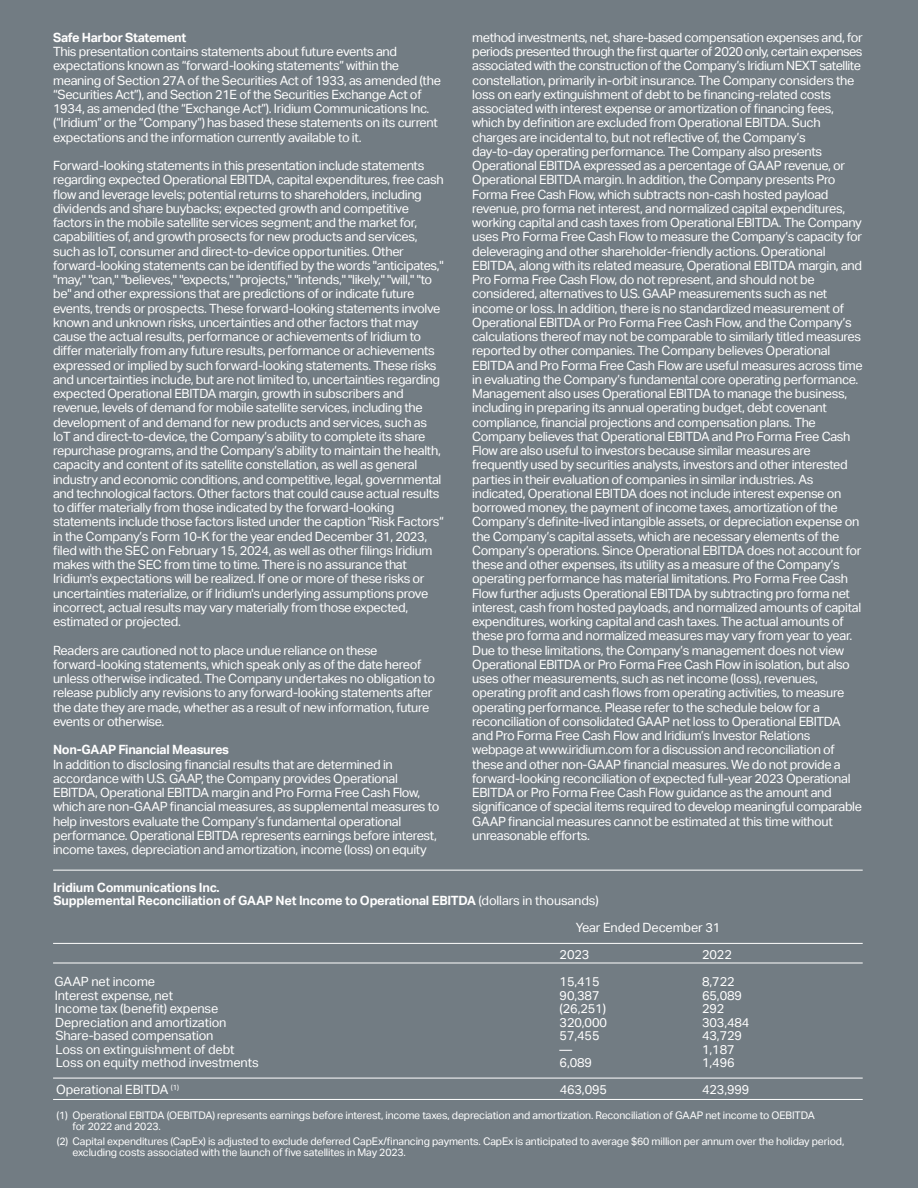
<style>
.page{position:relative;width:918px;height:1188px;background:#727c83}
.page>*{position:absolute;margin:0;border:0;box-sizing:border-box;transform-origin:0 0}
.t1{font:12.75px/14.2px "Aktiv Grotesk";letter-spacing:-.025em;color:#fff}
.t2{font:700 12.75px/13.5px "Aktiv Grotesk";letter-spacing:-.015em;color:#fff}
.t3{font:10.5px/11.2px "Aktiv Grotesk";letter-spacing:-.01em;color:#fff}
.s1{font-weight:400}
</style>
<div class="page">
<hr style="left:53px;top:943px;width:810px;height:1px;background:#fff">
<hr style="left:53px;top:870px;width:810px;height:1px;background:#fff">
<hr style="left:53px;top:963px;width:810px;height:1px;background:#fff">
<hr style="left:53px;top:1078px;width:810px;height:1px;background:#fff">
<hr style="left:53px;top:1099px;width:810px;height:1px;background:#fff">
<p class="t2" style="left:53px;top:31px;width:135px">Safe Harbor Statement</p>
<p class="t1" style="left:53px;top:44px;width:389px">This presentation contains statements about future events and expectations known as “forward-looking statements” within the meaning of Section 27A of the Securities Act of 1933, as amended (the “Securities Act”), and Section 21E of the Securities Exchange Act of 1934, as amended (the “Exchange Act”). Iridium Communications Inc. (“Iridium” or the “Company”) has based these statements on its current expectations and the information currently available to it.</p>
<p class="t1" style="left:53px;top:159px;width:392px">Forward-looking statements in this presentation include statements regarding expected Operational EBITDA, capital expenditures, free cash flow and leverage levels; potential returns to shareholders, including dividends and share buybacks; expected growth and competitive factors in the mobile satellite services segment; and the market for, capabilities of, and growth prosects for new products and services, such as IoT, consumer and direct-to-device opportunities. Other forward-looking statements can be identified by the words "anticipates," "may," "can," "believes," "expects," "projects," "intends," "likely," "will," "to be" and other expressions that are predictions of or indicate future events, trends or prospects. These forward-looking statements involve known and unknown risks, uncertainties and other factors that may cause the actual results, performance or achievements of Iridium to differ materially from any future results, performance or achievements expressed or implied by such forward-looking statements. These risks and uncertainties include, but are not limited to, uncertainties regarding expected Operational EBITDA margin, growth in subscribers and revenue, levels of demand for mobile satellite services, including the development of and demand for new products and services, such as IoT and direct-to-device, the Company’s ability to complete its share repurchase programs, and the Company’s ability to maintain the health, capacity and content of its satellite constellation, as well as general industry and economic conditions, and competitive, legal, governmental and technological factors. Other factors that could cause actual results to differ materially from those indicated by the forward-looking statements include those factors listed under the caption "Risk Factors“ in the Company’s Form 10-K for the year ended December 31, 2023, filed with the SEC on February 15, 2024, as well as other filings Iridium makes with the SEC from time to time. There is no assurance that Iridium's expectations will be realized. If one or more of these risks or uncertainties materialize, or if Iridium's underlying assumptions prove incorrect, actual results may vary materially from those expected, estimated or projected.</p>
<p class="t1" style="left:53px;top:643px;width:384px">Readers are cautioned not to place undue reliance on these forward-looking statements, which speak only as of the date hereof unless otherwise indicated. The Company undertakes no obligation to release publicly any revisions to any forward-looking statements after the date they are made, whether as a result of new information, future events or otherwise.</p>
<p class="t2" style="left:53px;top:743px;width:178px">Non-GAAP Financial Measures</p>
<p class="t1" style="left:53px;top:757px;width:388px">In addition to disclosing financial results that are determined in accordance with U.S. GAAP, the Company provides Operational EBITDA, Operational EBITDA margin and Pro Forma Free Cash Flow, which are non-GAAP financial measures, as supplemental measures to help investors evaluate the Company’s fundamental operational performance. Operational EBITDA represents earnings before interest, income taxes, depreciation and amortization, income (loss) on equity</p>
<p class="t2" style="left:53px;top:881px;width:547px">Iridium Communications Inc.<br>Supplemental Reconciliation of GAAP Net Income to Operational EBITDA <span class="s1">(dollars in thousands)</span></p>
<p class="t1" style="left:560px;top:914px;width:162px;line-height:27px;text-indent:16px">Year Ended December 31<br>2023</p>
<p class="t1" style="left:472px;top:30px;width:392px">method investments, net, share-based compensation expenses and, for periods presented through the first quarter of 2020 only, certain expenses associated with the construction of the Company’s Iridium NEXT satellite constellation, primarily in-orbit insurance. The Company considers the loss on early extinguishment of debt to be financing-related costs associated with interest expense or amortization of financing fees, which by definition are excluded from Operational EBITDA. Such charges are incidental to, but not reflective of, the Company’s day-to-day operating performance. The Company also presents Operational EBITDA expressed as a percentage of GAAP revenue, or Operational EBITDA margin. In addition, the Company presents Pro Forma Free Cash Flow, which subtracts non-cash hosted payload revenue, pro forma net interest, and normalized capital expenditures, working capital and cash taxes from Operational EBITDA. The Company uses Pro Forma Free Cash Flow to measure the Company’s capacity for deleveraging and other shareholder-friendly actions. Operational EBITDA, along with its related measure, Operational EBITDA margin, and Pro Forma Free Cash Flow, do not represent, and should not be considered, alternatives to U.S. GAAP measurements such as net income or loss. In addition, there is no standardized measurement of Operational EBITDA or Pro Forma Free Cash Flow, and the Company’s calculations thereof may not be comparable to similarly titled measures reported by other companies. The Company believes Operational EBITDA and Pro Forma Free Cash Flow are useful measures across time in evaluating the Company’s fundamental core operating performance.<br>Management also uses Operational EBITDA to manage the business, including in preparing its annual operating budget, debt covenant compliance, financial projections and compensation plans. The Company believes that Operational EBITDA and Pro Forma Free Cash Flow are also useful to investors because similar measures are frequently used by securities analysts, investors and other interested parties in their evaluation of companies in similar industries. As indicated, Operational EBITDA does not include interest expense on borrowed money, the payment of income taxes, amortization of the Company’s definite-lived intangible assets, or depreciation expense on the Company’s capital assets, which are necessary elements of the Company’s operations. Since Operational EBITDA does not account for these and other expenses, its utility as a measure of the Company’s operating performance has material limitations. Pro Forma Free Cash Flow further adjusts Operational EBITDA by subtracting pro forma net interest, cash from hosted payloads, and normalized amounts of capital expenditures, working capital and cash taxes. The actual amounts of these pro forma and normalized measures may vary from year to year.<br>Due to these limitations, the Company’s management does not view Operational EBITDA or Pro Forma Free Cash Flow in isolation, but also uses other measurements, such as net income (loss), revenues, operating profit and cash flows from operating activities, to measure operating performance. Please refer to the schedule below for a reconciliation of consolidated GAAP net loss to Operational EBITDA and Pro Forma Free Cash Flow and Iridium’s Investor Relations webpage at www.iridium.com for a discussion and reconciliation of these and other non-GAAP financial measures. We do not provide a forward-looking reconciliation of expected full-year 2023 Operational EBITDA or Pro Forma Free Cash Flow guidance as the amount and significance of special items required to develop meaningful comparable GAAP financial measures cannot be estimated at this time without unreasonable efforts.</p>
<p class="t1" style="left:702px;top:948px;width:31px">2022</p>
<p class="t1" style="left:55px;top:975px;width:102px">GAAP net income</p>
<p class="t1" style="left:560px;top:975px;width:41px">15,415</p>
<p class="t1" style="left:702px;top:975px;width:34px">8,722</p>
<p class="t1" style="left:55px;top:988px;width:120px">Interest expense, net</p>
<p class="t1" style="left:560px;top:988px;width:41px">90,387</p>
<p class="t1" style="left:702px;top:988px;width:41px">65,089</p>
<p class="t1" style="left:55px;top:1002px;width:165px">Income tax (benefit) expense</p>
<p class="t1" style="left:560px;top:1002px;width:48px">(26,251)</p>
<p class="t1" style="left:702px;top:1002px;width:24px">292</p>
<p class="t1" style="left:55px;top:1015px;width:173px">Depreciation and amortization</p>
<p class="t1" style="left:560px;top:1015px;width:49px">320,000</p>
<p class="t1" style="left:702px;top:1015px;width:49px">303,484</p>
<p class="t1" style="left:55px;top:1029px;width:160px">Share-based compensation</p>
<p class="t1" style="left:560px;top:1029px;width:41px">57,455</p>
<p class="t1" style="left:702px;top:1029px;width:41px">43,729</p>
<p class="t1" style="left:56px;top:1042px;width:181px">Loss on extinguishment of debt</p>
<p class="t1" style="left:560px;top:1042px;width:14px">—</p>
<p class="t1" style="left:702px;top:1042px;width:34px">1,187</p>
<p class="t1" style="left:56px;top:1056px;width:205px">Loss on equity method investments</p>
<p class="t1" style="left:560px;top:1056px;width:34px">6,089</p>
<p class="t1" style="left:702px;top:1056px;width:34px">1,496</p>
<p class="t1" style="left:56px;top:1083px;width:125px">Operational EBITDA <sup>(1)</sup></p>
<p class="t1" style="left:560px;top:1082px;width:49px">463,095</p>
<p class="t1" style="left:702px;top:1082px;width:49px">423,999</p>
<p class="t3" style="left:73px;top:1109px;width:744px;text-indent:-16px">(1) Operational EBITDA (OEBITDA) represents earnings before interest, income taxes, depreciation and amortization. Reconciliation of GAAP net income to OEBITDA for 2022 and 2023.</p>
<p class="t3" style="left:73px;top:1136px;width:773px;text-indent:-16px">(2) Capital expenditures (CapEx) is adjusted to exclude deferred CapEx/financing payments. CapEx is anticipated to average $60 million per annum over the holiday period, excluding costs associated with the launch of five satellites in May 2023.</p>
</div>
